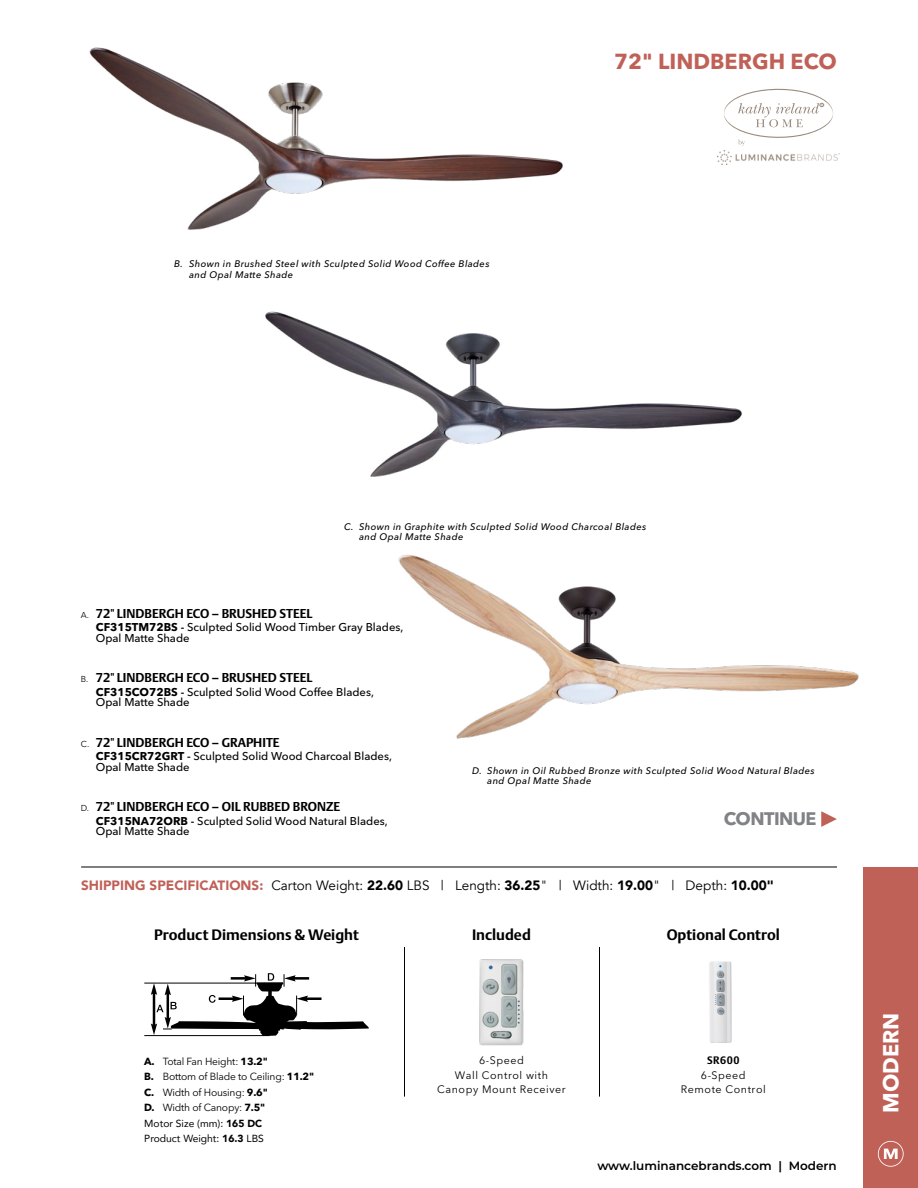
<style>
.page{position:relative;width:918px;height:1188px;background:#fff}
.page>*{position:absolute;margin:0;border:0;box-sizing:border-box;transform-origin:0 0}
.t1{font:700 21.6px "Avenir Next LT Pro";color:#c06158}
.t2{font:700 21.6px "Avenir Next LT Pro";color:#fff}
.t3{font:700 18px "Avenir Next LT Pro";letter-spacing:-.03em;color:#808285}
.t4{font:700 15px "DTL Argo T";color:#000}
.t5{font:13.5px "Avenir";color:#000}
.t6{font:700 12.75px "DTL Argo T";color:#000}
.t7{font:600 12px "Montserrat";color:#000}
.t8{font:500 11.25px/10.5px "Avenir Next LT Pro";color:#000}
.t9{font:10.8px/14.4px "Avenir Next LT Pro";letter-spacing:.05em;color:#000;text-align:center}
.t10{font:700 10.8px "DTL Argo T";letter-spacing:.05em;color:#000}
.t11{font:10.35px/15.5px "Avenir Next LT Pro";letter-spacing:-.02em;color:#000}
.t12{font:10.35px/15.5px "Avenir";color:#000}
.t13{font:italic 500 9.45px/10.5px "Avenir Next LT Pro";letter-spacing:.04em;color:#000}
.s1{font-family:"Avenir Next LT Pro";font-weight:400;font-size:8.55px}
.s2{font-weight:700}
.s3{font-weight:600}
.s4{font-weight:900;color:#c06158}
.s5{font-weight:900}
</style>
<div class="page">
<hr style="left:0;top:0;width:1px;height:184px;background:#c06158">
<img style="left:717px;top:150px;width:123px;height:14px">
<svg style="left:724px;top:88px;width:109px;height:58px"></svg>
<hr style="left:81px;top:867px;width:756px;height:1px;background:#000">
<div style="left:864px;top:867px;width:54px;height:321px;background:#c06158"></div>
<svg style="left:878px;top:1141px;width:26px;height:26px"></svg>
<hr style="left:599px;top:947px;width:1px;height:150px;background:#000">
<hr style="left:404px;top:947px;width:1px;height:150px;background:#000">
<hr style="left:144px;top:983px;width:112px;height:1px;background:#000">
<hr style="left:144px;top:1035px;width:126px;height:1px;background:#000">
<svg style="left:151px;top:973px;width:218px;height:63px"></svg>
<img style="left:479px;top:959px;width:45px;height:87px">
<img style="left:265px;top:315px;width:477px;height:162px">
<img style="left:89px;top:47px;width:474px;height:268px">
<img style="left:398px;top:555px;width:461px;height:184px">
<svg style="left:821px;top:811px;width:16px;height:16px"></svg>
<img style="left:709px;top:961px;width:23px;height:82px">
<p class="t13" style="left:189px;top:259px;width:302px;text-indent:-15px">B. Shown in Brushed Steel with Sculpted Solid Wood Coffee Blades and Opal Matte Shade</p>
<h1 class="t1" style="left:614px;top:48px;width:224px">72" LINDBERGH ECO</h1>
<p class="t13" style="left:359px;top:521px;width:289px;text-indent:-15px">C. Shown in Graphite with Sculpted Solid Wood Charcoal Blades and Opal Matte Shade</p>
<p class="t6" style="left:81px;top:606px;width:233px"><span class="s1">A.</span> 72" LINDBERGH ECO – BRUSHED STEEL</p>
<p class="t8" style="left:96px;top:622px;width:309px"><span class="s2">CF315TM72BS</span> <span class="s3">-</span> Sculpted Solid Wood Timber Gray Blades,<br>Opal Matte Shade</p>
<p class="t6" style="left:81px;top:670px;width:233px"><span class="s1">B.</span> 72" LINDBERGH ECO – BRUSHED STEEL</p>
<p class="t8" style="left:96px;top:687px;width:280px"><span class="s2">CF315CO72BS</span> <span class="s3">-</span> Sculpted Solid Wood Coffee Blades,<br>Opal Matte Shade</p>
<p class="t6" style="left:81px;top:735px;width:200px"><span class="s1">C.</span> 72" LINDBERGH ECO – GRAPHITE</p>
<p class="t8" style="left:96px;top:751px;width:298px"><span class="s2">CF315CR72GRT</span> <span class="s3">-</span> Sculpted Solid Wood Charcoal Blades,<br>Opal Matte Shade</p>
<p class="t6" style="left:81px;top:799px;width:261px"><span class="s1">D.</span> 72" LINDBERGH ECO – OIL RUBBED BRONZE</p>
<p class="t8" style="left:96px;top:816px;width:293px"><span class="s2">CF315NA72ORB</span> <span class="s3">-</span> Sculpted Solid Wood Natural Blades,<br>Opal Matte Shade</p>
<p class="t13" style="left:487px;top:765px;width:329px;text-indent:-15px">D. Shown in Oil Rubbed Bronze with Sculpted Solid Wood Natural Blades and Opal Matte Shade</p>
<h2 class="t3" style="left:724px;top:808px;width:94px">CONTINUE</h2>
<p class="t5" style="left:81px;top:877px;width:694px"><span class="s4">SHIPPING SPECIFICATIONS:</span> Carton Weight: <span class="s5">22.60</span> LBS | Length: <span class="s5">36.25</span>" | Width: <span class="s5">19.00</span>" | Depth: <span class="s5">10.00"</span></p>
<h3 class="t4" style="left:154px;top:926px;width:206px">Product Dimensions &amp; Weight</h3>
<p class="t11" style="left:144px;top:1054px;width:171px"><span class="s2">A.</span> Total Fan Height: <span class="s2">13.2"<br>B.</span> Bottom of Blade to Ceiling: <span class="s2">11.2"<br>C.</span> Width of Housing: <span class="s2">9.6"<br>D.</span> Width of Canopy: <span class="s2">7.5"</span></p>
<p class="t12" style="left:144px;top:1115px;width:121px">Motor Size (mm): <span class="s5">165 DC<br></span>Product Weight: <span class="s5">16.3</span> LBS</p>
<h3 class="t4" style="left:472px;top:926px;width:60px">Included</h3>
<h3 class="t4" style="left:667px;top:926px;width:115px">Optional Control</h3>
<p class="t9" style="left:437px;top:1053px;width:130px">6-Speed<br>Wall Control with<br>Canopy Mount Receiver</p>
<p class="t10" style="left:707px;top:1054px;width:34px">SR600</p>
<p class="t9" style="left:681px;top:1068px;width:86px">6-Speed<br>Remote Control</p>
<p class="t7" style="left:597px;top:1157px;width:241px">www.luminancebrands.com | Modern</p>
<h1 class="t2" style="left:878px;top:1113px;width:101px;rotate:-90deg">MODERN</h1>
</div>
